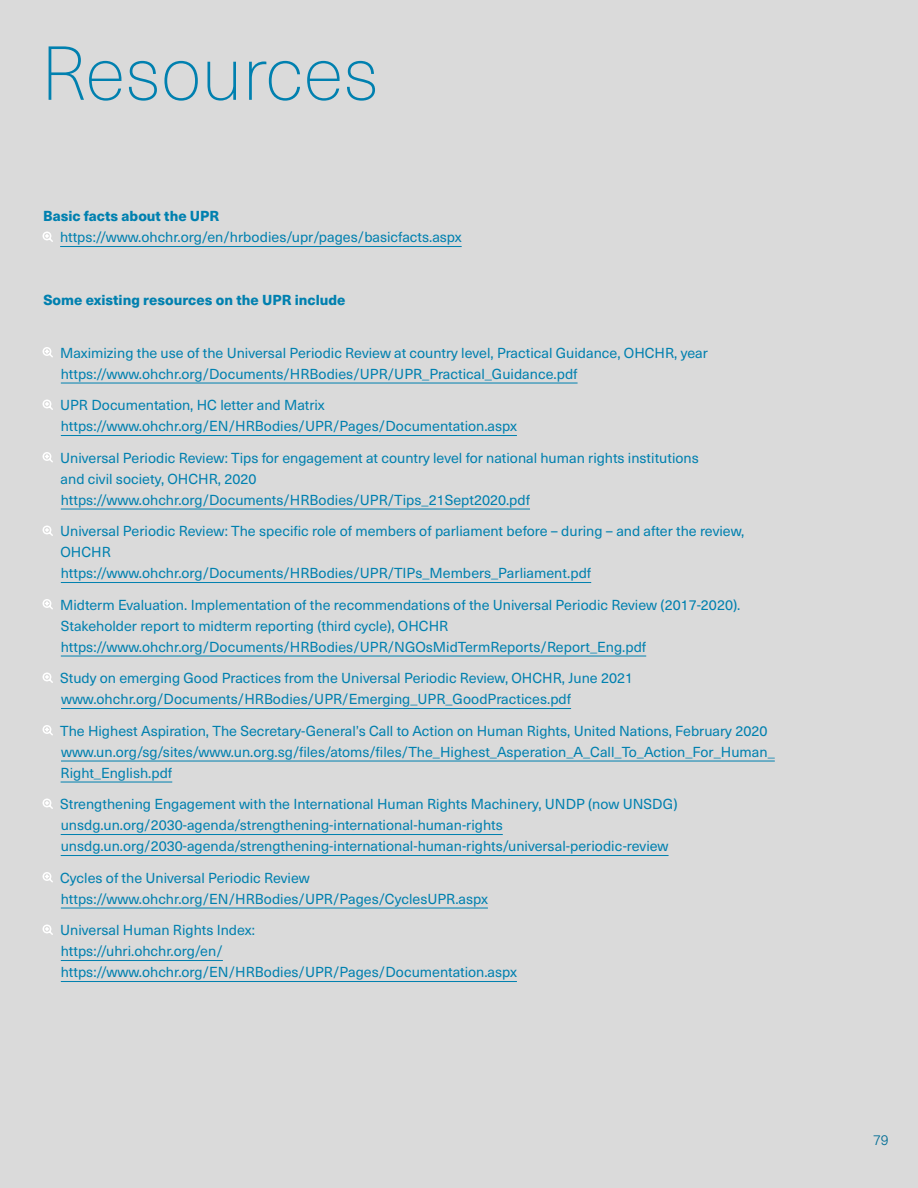
<style>
.page{position:relative;width:918px;height:1188px;background:#dadada}
.page>*{position:absolute;margin:0;border:0;box-sizing:border-box;transform-origin:0 0}
.t1{font:100 75px "Neue Haas Unica W1 G";letter-spacing:.005em;color:#0080af}
.t2{font:14.25px/21px "Neue Haas Unica W1 G";color:#0080af}
.t3{font:800 14.25px "Neue Haas Unica W1 G";color:#0080af}
.t4{font:300 14.25px "Neue Haas Unica W1 G";color:#0080af}
</style>
<div class="page">
<hr style="left:60px;top:246px;width:402px;height:1px;background:#0080af">
<hr style="left:61px;top:383px;width:517px;height:1px;background:#0080af">
<hr style="left:61px;top:435px;width:456px;height:1px;background:#0080af">
<hr style="left:61px;top:509px;width:469px;height:1px;background:#0080af">
<hr style="left:61px;top:582px;width:530px;height:1px;background:#0080af">
<hr style="left:61px;top:656px;width:585px;height:1px;background:#0080af">
<hr style="left:61px;top:708px;width:510px;height:1px;background:#0080af">
<hr style="left:61px;top:761px;width:714px;height:1px;background:#0080af">
<hr style="left:61px;top:782px;width:111px;height:1px;background:#0080af">
<hr style="left:61px;top:834px;width:442px;height:1px;background:#0080af">
<hr style="left:61px;top:855px;width:608px;height:1px;background:#0080af">
<hr style="left:61px;top:908px;width:427px;height:1px;background:#0080af">
<hr style="left:61px;top:960px;width:162px;height:1px;background:#0080af">
<hr style="left:61px;top:981px;width:456px;height:1px;background:#0080af">
<svg style="left:42px;top:231px;width:11px;height:11px"></svg>
<svg style="left:42px;top:347px;width:11px;height:11px"></svg>
<svg style="left:42px;top:399px;width:11px;height:11px"></svg>
<svg style="left:42px;top:452px;width:11px;height:11px"></svg>
<svg style="left:42px;top:525px;width:11px;height:11px"></svg>
<svg style="left:42px;top:599px;width:11px;height:11px"></svg>
<svg style="left:42px;top:672px;width:11px;height:11px"></svg>
<svg style="left:42px;top:725px;width:11px;height:11px"></svg>
<svg style="left:42px;top:798px;width:11px;height:11px"></svg>
<svg style="left:42px;top:872px;width:11px;height:11px"></svg>
<svg style="left:42px;top:924px;width:11px;height:11px"></svg>
<h1 class="t1" style="left:41px;top:20px;width:339px">Resources</h1>
<p class="t3" style="left:43px;top:205px;width:178px">Basic facts about the UPR</p>
<p class="t2" style="left:60px;top:226px;width:403px">https://www.ohchr.org/en/hrbodies/upr/pages/basicfacts.aspx</p>
<p class="t3" style="left:43px;top:289px;width:304px">Some existing resources on the UPR include</p>
<p class="t2" style="left:60px;top:341px;width:649px">Maximizing the use of the Universal Periodic Review at country level, Practical Guidance, OHCHR, year https://www.ohchr.org/Documents/HRBodies/UPR/UPR_Practical_Guidance.pdf</p>
<p class="t2" style="left:60px;top:394px;width:458px">UPR Documentation, HC letter and Matrix https://www.ohchr.org/EN/HRBodies/UPR/Pages/Documentation.aspx</p>
<p class="t2" style="left:60px;top:446px;width:640px">Universal Periodic Review: Tips for engagement at country level for national human rights institutions and civil society, OHCHR, 2020 https://www.ohchr.org/Documents/HRBodies/UPR/Tips_21Sept2020.pdf</p>
<p class="t2" style="left:60px;top:520px;width:686px">Universal Periodic Review: The specific role of members of parliament before – during – and after the review,<br>OHCHR<br>https://www.ohchr.org/Documents/HRBodies/UPR/TIPs_Members_Parliament.pdf</p>
<p class="t2" style="left:60px;top:593px;width:682px">Midterm Evaluation. Implementation of the recommendations of the Universal Periodic Review (2017-2020).<br>Stakeholder report to midterm reporting (third cycle), OHCHR https://www.ohchr.org/Documents/HRBodies/UPR/NGOsMidTermReports/Report_Eng.pdf</p>
<p class="t2" style="left:60px;top:667px;width:574px">Study on emerging Good Practices from the Universal Periodic Review, OHCHR, June 2021 www.ohchr.org/Documents/HRBodies/UPR/Emerging_UPR_GoodPractices.pdf</p>
<p class="t2" style="left:60px;top:719px;width:716px">The Highest Aspiration, The Secretary-General’s Call to Action on Human Rights, United Nations, February 2020 www.un.org/sg/sites/www.un.org.sg/files/atoms/files/The_Highest_Asperation_A_Call_To_Action_For_Human_<br>Right_English.pdf</p>
<p class="t2" style="left:60px;top:793px;width:619px">Strengthening Engagement with the International Human Rights Machinery, UNDP (now UNSDG) unsdg.un.org/2030-agenda/strengthening-international-human-rights unsdg.un.org/2030-agenda/strengthening-international-human-rights/universal-periodic-review</p>
<p class="t2" style="left:60px;top:866px;width:429px">Cycles of the Universal Periodic Review https://www.ohchr.org/EN/HRBodies/UPR/Pages/CyclesUPR.aspx</p>
<p class="t2" style="left:60px;top:919px;width:458px">Universal Human Rights Index:<br>https://uhri.ohchr.org/en/ https://www.ohchr.org/EN/HRBodies/UPR/Pages/Documentation.aspx</p>
<p class="t4" style="left:873px;top:1130px;width:17px">79</p>
</div>
